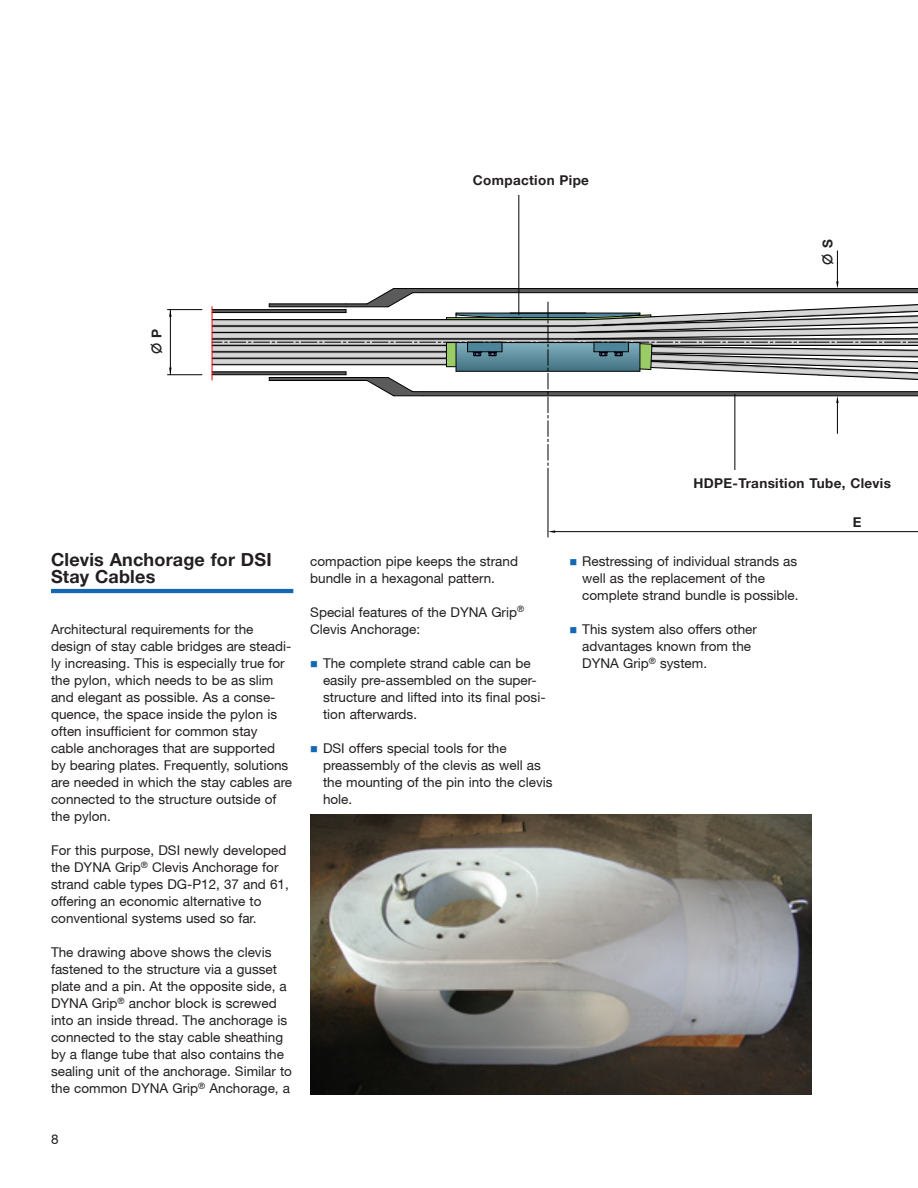
<style>
.page{position:relative;width:918px;height:1188px;background:#fff}
.page>*{position:absolute;margin:0;border:0;box-sizing:border-box;transform-origin:0 0}
.t1{font:700 18px/17px "Helvetica Neue";letter-spacing:.01em;color:#231f20}
.t2{font:16.95px "Arial";color:#000;scale:.85 1}
.t3{font:13.5px/17px "Helvetica Neue";color:#231f20}
.t4{font:700 13.5px "Helvetica Neue";letter-spacing:.025em;color:#231f20}
.s1{color:#1468b3}
</style>
<div class="page">
<hr style="left:735px;top:394px;width:1px;height:77px;background:#000">
<hr style="left:519px;top:195px;width:1px;height:120px;background:#000">
<hr style="left:837px;top:251px;width:1px;height:30px;background:#000">
<hr style="left:548px;top:468px;width:1px;height:69px;background:#000">
<hr style="left:167px;top:309px;width:35px;height:1px;background:#000">
<hr style="left:167px;top:374px;width:35px;height:1px;background:#000">
<hr style="left:170px;top:310px;width:1px;height:65px;background:#000">
<svg style="left:169px;top:310px;width:3px;height:7px"></svg>
<svg style="left:169px;top:368px;width:3px;height:7px"></svg>
<svg style="left:212px;top:281px;width:706px;height:184px"></svg>
<hr style="left:555px;top:531px;width:363px;height:1px;background:#000">
<svg style="left:548px;top:530px;width:7px;height:3px"></svg>
<hr style="left:51px;top:589px;width:242px;height:4px;background:#1468b3">
<img style="left:310px;top:814px;width:502px;height:280px">
<p class="t4" style="left:148px;top:338px;width:11px;rotate:-90deg">P</p>
<p class="t2" style="left:149px;top:354px;width:31px;rotate:-90deg">Ø P</p>
<p class="t2" style="left:481px;top:168px;width:130px">Compaction Pipe</p>
<p class="t4" style="left:473px;top:172px;width:118px">Compaction Pipe</p>
<p class="t4" style="left:819px;top:248px;width:10px;rotate:-90deg">S</p>
<p class="t2" style="left:817px;top:271px;width:31px;rotate:-90deg">Ø S</p>
<h1 class="t1" style="left:51px;top:550px;width:222px">Clevis Anchorage for DSI<br>Stay Cables</h1>
<p class="t3" style="left:51px;top:620px;width:243px">Architectural requirements for the design of stay cable bridges are steadi&shy;ly increasing. This is especially true for the pylon, which needs to be as slim and elegant as possible. As a conse&shy;quence, the space inside the pylon is often insufficient for common stay cable anchorages that are supported by bearing plates. Frequently, solutions are needed in which the stay cables are connected to the structure outside of the pylon.</p>
<p class="t3" style="left:51px;top:841px;width:239px">For this purpose, DSI newly developed the DYNA Grip<sup>®</sup> Clevis Anchorage for strand cable types DG-P12, 37 and 61, offering an economic alternative to conventional systems used so far.</p>
<p class="t3" style="left:51px;top:943px;width:243px">The drawing above shows the clevis fastened to the structure via a gusset plate and a pin. At the opposite side, a DYNA Grip<sup>®</sup> anchor block is screwed into an inside thread. The anchorage is connected to the stay cable sheathing by a flange tube that also contains the sealing unit of the anchorage. Similar to the common DYNA Grip<sup>®</sup> Anchorage, a</p>
<p class="t3" style="left:51px;top:1130px;width:9px">8</p>
<p class="t3" style="left:310px;top:552px;width:209px">compaction pipe keeps the strand bundle in a hexagonal pattern.</p>
<p class="t3" style="left:310px;top:603px;width:216px">Special features of the DYNA Grip<sup>®<br></sup>Clevis Anchorage:</p>
<p class="t3" style="left:323px;top:654px;width:224px;text-indent:-13px"><span class="s1">■</span> The complete strand cable can be easily pre-assembled on the super&shy;structure and lifted into its final posi&shy;tion afterwards.</p>
<p class="t3" style="left:323px;top:739px;width:231px;text-indent:-13px"><span class="s1">■</span> DSI offers special tools for the preassembly of the clevis as well as the mounting of the pin into the clevis hole.</p>
<p class="t4" style="left:693px;top:475px;width:199px">HDPE-Transition Tube, Clevis</p>
<p class="t2" style="left:694px;top:474px;width:225px">HDPE-Transition Tube, Clevis</p>
<p class="t3" style="left:582px;top:552px;width:218px;text-indent:-13px"><span class="s1">■</span> Restressing of individual strands as well as the replacement of the complete strand bundle is possible.</p>
<p class="t3" style="left:582px;top:620px;width:176px;text-indent:-13px"><span class="s1">■</span> This system also offers other advantages known from the<br>DYNA Grip<sup>®</sup> system.</p>
<p class="t2" style="left:847px;top:511px;width:13px">E</p>
<p class="t4" style="left:853px;top:514px;width:10px">E</p>
</div>
